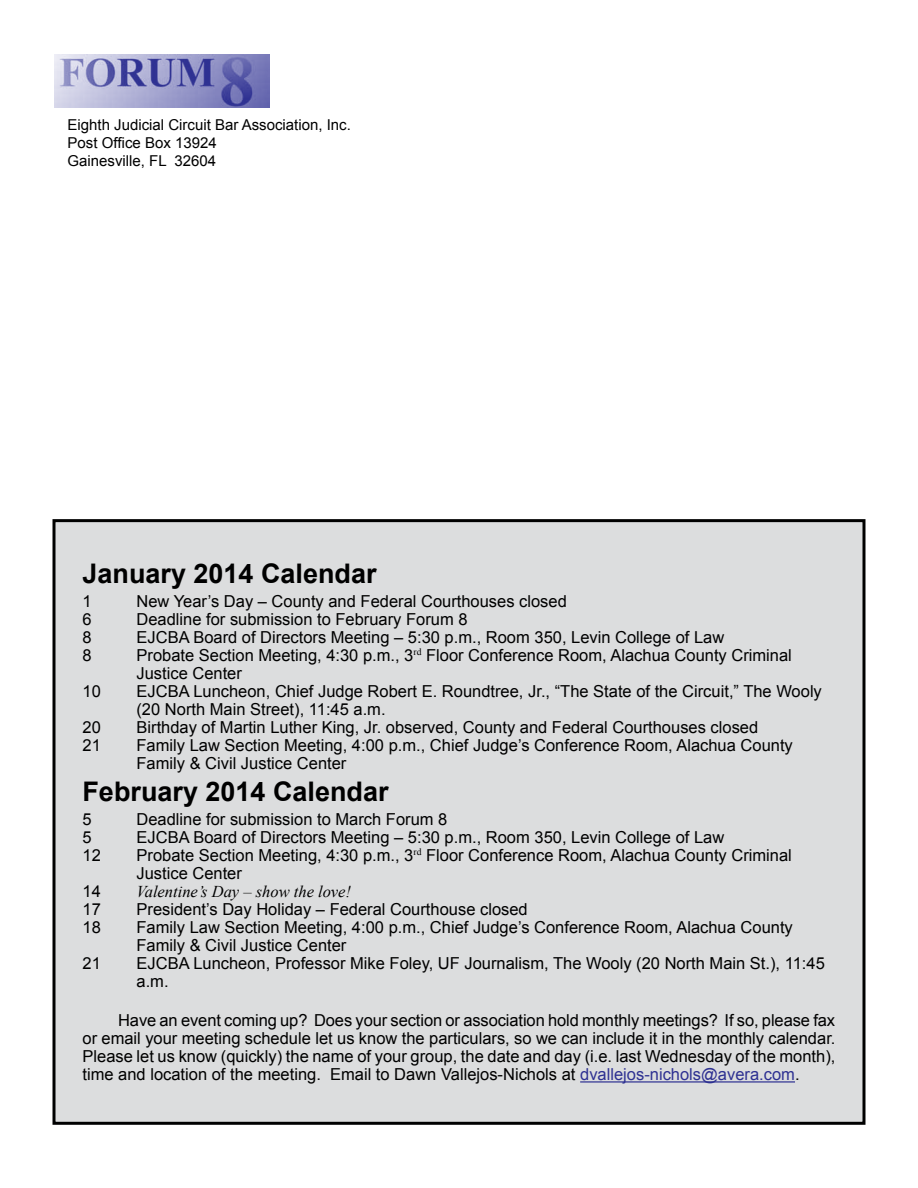
<style>
.page{position:relative;width:918px;height:1188px;background:#fff}
.page>*{position:absolute;margin:0;border:0;box-sizing:border-box;transform-origin:0 0}
.t1{font:700 27px "Arial";color:#000}
.t2{font:16.5px/18px "Arial";color:#000}
.t3{font:italic 16.5px "Times New Roman";color:#000}
.t4{font:15px/18px "Arial";color:#000}
.s1{color:#2e3192}
</style>
<div class="page">
<div style="left:54px;top:521px;width:810px;height:602px;background:#dcddde"></div>
<hr style="left:580px;top:1081px;width:215px;height:2px;background:#2e3192">
<div style="left:52px;top:519px;width:814px;height:606px;border:3px solid #000"></div>
<img style="left:54px;top:54px;width:216px;height:54px">
<p class="t4" style="left:68px;top:116px;width:285px">Eighth Judicial Circuit Bar Association, Inc.<br>Post Office Box 13924<br>Gainesville, FL 32604</p>
<h1 class="t1" style="left:82px;top:556px;width:296px">January 2014 Calendar</h1>
<p class="t2" style="left:82px;top:592px;width:11px">1</p>
<p class="t2" style="left:137px;top:592px;width:432px">New Year’s Day – County and Federal Courthouses closed</p>
<p class="t2" style="left:82px;top:610px;width:11px">6</p>
<p class="t2" style="left:137px;top:610px;width:333px">Deadline for submission to February Forum 8</p>
<p class="t2" style="left:82px;top:628px;width:11px">8</p>
<p class="t2" style="left:137px;top:628px;width:589px">EJCBA Board of Directors Meeting – 5:30 p.m., Room 350, Levin College of Law</p>
<p class="t2" style="left:82px;top:646px;width:11px">8</p>
<p class="t2" style="left:137px;top:646px;width:657px">Probate Section Meeting, 4:30 p.m., 3<sup>rd</sup> Floor Conference Room, Alachua County Criminal<br>Justice Center</p>
<p class="t2" style="left:82px;top:682px;width:20px">10</p>
<p class="t2" style="left:137px;top:682px;width:687px">EJCBA Luncheon, Chief Judge Robert E. Roundtree, Jr., “The State of the Circuit,” The Wooly (20 North Main Street), 11:45 a.m.</p>
<p class="t2" style="left:82px;top:718px;width:20px">20</p>
<p class="t2" style="left:137px;top:718px;width:623px">Birthday of Martin Luther King, Jr. observed, County and Federal Courthouses closed</p>
<p class="t2" style="left:82px;top:736px;width:20px">21</p>
<p class="t2" style="left:137px;top:736px;width:658px">Family Law Section Meeting, 4:00 p.m., Chief Judge’s Conference Room, Alachua County<br>Family &amp; Civil Justice Center</p>
<h1 class="t1" style="left:82px;top:774px;width:308px">February 2014 Calendar</h1>
<p class="t2" style="left:82px;top:810px;width:11px">5</p>
<p class="t2" style="left:137px;top:810px;width:312px">Deadline for submission to March Forum 8</p>
<p class="t2" style="left:82px;top:828px;width:11px">5</p>
<p class="t2" style="left:137px;top:828px;width:589px">EJCBA Board of Directors Meeting – 5:30 p.m., Room 350, Levin College of Law</p>
<p class="t2" style="left:82px;top:846px;width:20px">12</p>
<p class="t2" style="left:137px;top:846px;width:657px">Probate Section Meeting, 4:30 p.m., 3<sup>rd</sup> Floor Conference Room, Alachua County Criminal<br>Justice Center</p>
<p class="t2" style="left:82px;top:882px;width:20px">14</p>
<p class="t3" style="left:137px;top:880px;width:216px">Valentine’s Day – show the love!</p>
<p class="t2" style="left:82px;top:900px;width:20px">17</p>
<p class="t2" style="left:137px;top:900px;width:393px">President’s Day Holiday – Federal Courthouse closed</p>
<p class="t2" style="left:82px;top:918px;width:20px">18</p>
<p class="t2" style="left:137px;top:918px;width:658px">Family Law Section Meeting, 4:00 p.m., Chief Judge’s Conference Room, Alachua County<br>Family &amp; Civil Justice Center</p>
<p class="t2" style="left:82px;top:954px;width:20px">21</p>
<p class="t2" style="left:137px;top:954px;width:690px">EJCBA Luncheon, Professor Mike Foley, UF Journalism, The Wooly (20 North Main St.), 11:45 a.m.</p>
<p class="t2" style="left:82px;top:1012px;width:755px;text-align:justify;text-indent:36px">Have an event coming up? Does your section or association hold monthly meetings? If so, please fax or email your meeting schedule let us know the particulars, so we can include it in the monthly calendar.<br>Please let us know (quickly) the name of your group, the date and day (i.e. last Wednesday of the month), time and location of the meeting. Email to Dawn Vallejos-Nichols at <span class="s1">dvallejos-nichols@avera.com</span>.</p>
</div>
